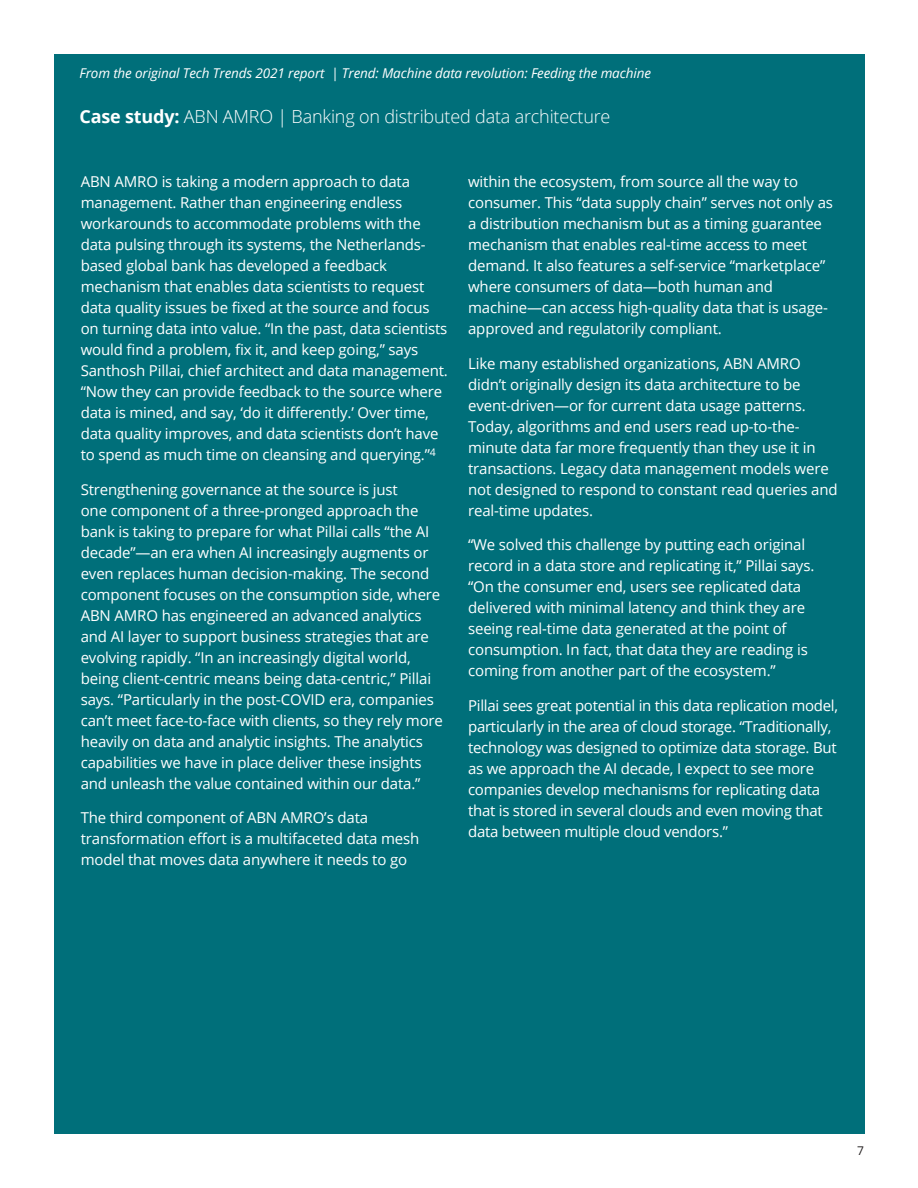
<style>
.page{position:relative;width:918px;height:1188px;background:#fff}
.page>*{position:absolute;margin:0;border:0;box-sizing:border-box;transform-origin:0 0}
.t1{font:300 18px "Open Sans";letter-spacing:-.01em;color:#fff}
.t2{font:15px/21px "Open Sans";letter-spacing:-.01em;color:#fff}
.t3{font:italic 13.5px "Open Sans";letter-spacing:-.01em;color:#fff}
.t4{font:12px "Open Sans";color:#231f20}
.s1{font-weight:700}
</style>
<div class="page">
<div style="left:54px;top:54px;width:810px;height:1080px;background:#006f7a"></div>
<p class="t3" style="left:79px;top:64px;width:573px">From the original Tech Trends 2021 report | Trend: Machine data revolution: Feeding the machine</p>
<p class="t1" style="left:79px;top:104px;width:533px"><span class="s1">Case study:</span> ABN AMRO | Banking on distributed data architecture</p>
<p class="t2" style="left:81px;top:171px;width:369px">ABN AMRO is taking a modern approach to data management. Rather than engineering endless workarounds to accommodate problems with the data pulsing through its systems, the Netherlands&shy;based global bank has developed a feedback mechanism that enables data scientists to request data quality issues be fixed at the source and focus on turning data into value. “In the past, data scientists would find a problem, fix it, and keep going,” says Santhosh Pillai, chief architect and data management. “Now they can provide feedback to the source where data is mined, and say, ‘do it differently.’ Over time, data quality improves, and data scientists don’t have to spend as much time on cleansing and querying.”<sup>4</sup></p>
<p class="t2" style="left:81px;top:479px;width:364px">Strengthening governance at the source is just<br>one component of a three-pronged approach the bank is taking to prepare for what Pillai calls “the AI decade”—an era when AI increasingly augments or even replaces human decision-making. The second component focuses on the consumption side, where ABN AMRO has engineered an advanced analytics and AI layer to support business strategies that are evolving rapidly. “In an increasingly digital world, being client-centric means being data-centric,” Pillai says. “Particularly in the post-COVID era, companies can’t meet face-to-face with clients, so they rely more heavily on data and analytic insights. The analytics capabilities we have in place deliver these insights and unleash the value contained within our data.”</p>
<p class="t2" style="left:81px;top:807px;width:340px">The third component of ABN AMRO’s data transformation effort is a multifaceted data mesh model that moves data anywhere it needs to go</p>
<p class="t2" style="left:468px;top:171px;width:367px">within the ecosystem, from source all the way to consumer. This “data supply chain” serves not only as a distribution mechanism but as a timing guarantee mechanism that enables real-time access to meet demand. It also features a self-service “marketplace” where consumers of data—both human and machine—can access high-quality data that is usage&shy;approved and regulatorily compliant.</p>
<p class="t2" style="left:468px;top:352px;width:371px">Like many established organizations, ABN AMRO didn’t originally design its data architecture to be event-driven—or for current data usage patterns.<br>Today, algorithms and end users read up-to-the&shy;minute data far more frequently than they use it in transactions. Legacy data management models were not designed to respond to constant read queries and real-time updates.</p>
<p class="t2" style="left:468px;top:534px;width:348px">“We solved this challenge by putting each original record in a data store and replicating it,” Pillai says. “On the consumer end, users see replicated data delivered with minimal latency and think they are seeing real-time data generated at the point of consumption. In fact, that data they are reading is coming from another part of the ecosystem.”</p>
<p class="t2" style="left:468px;top:694px;width:372px">Pillai sees great potential in this data replication model, particularly in the area of cloud storage. “Traditionally, technology was designed to optimize data storage. But as we approach the AI decade, I expect to see more companies develop mechanisms for replicating data that is stored in several clouds and even moving that data between multiple cloud vendors.”</p>
<p class="t4" style="left:857px;top:1143px;width:8px">7</p>
</div>
